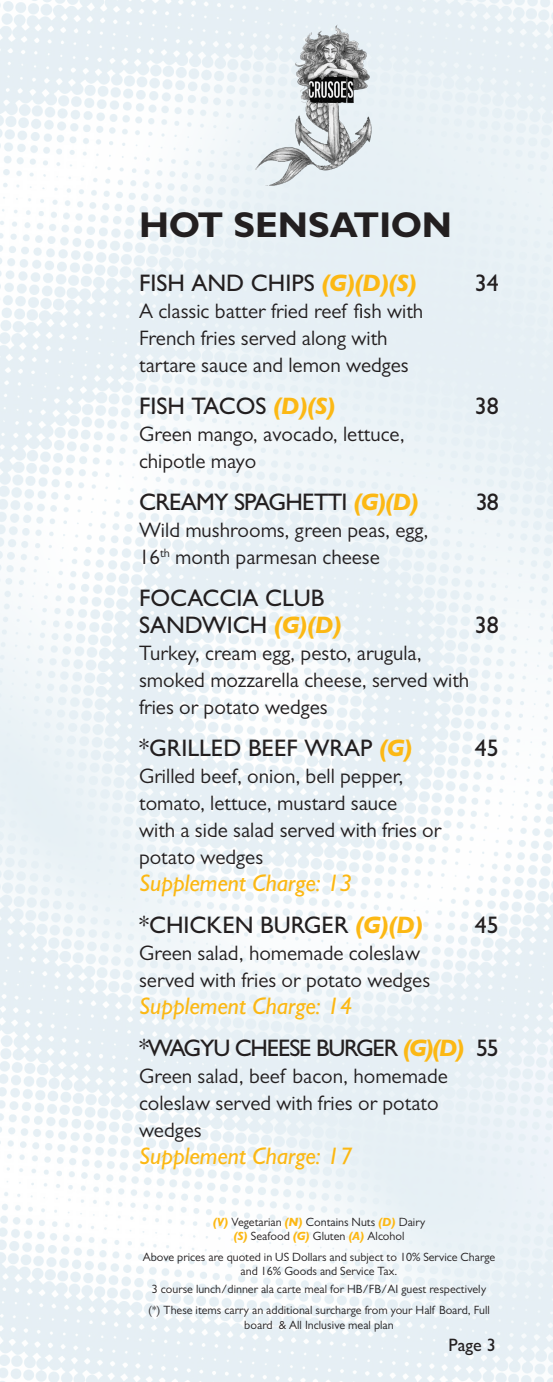
<style>
.page{position:relative;width:553px;height:1382px;background:#fff}
.page>*{position:absolute;margin:0;border:0;box-sizing:border-box;transform-origin:0 0}
.t1{font:700 36px "Gill Sans";color:#231f20}
.t2{font:500 24px "Gill Sans";color:#231f20}
.t3{font:italic 500 24px "Gill Sans";color:#fcb814}
.t4{font:500 24px "Gill Sans";letter-spacing:-.05em;color:#231f20}
.t5{font:500 24px "Gill Sans";letter-spacing:-.03em;color:#231f20}
.t6{font:21px/27px "Gill Sans";color:#231f20}
.t7{font:500 18px "Gill Sans";color:#231f20}
.t8{font:12px/14.4px "Gill Sans";color:#231f20;text-align:center}
.s1{font-weight:800;font-style:italic;color:#fcb814}
</style>
<div class="page">
<img style="left:0;top:0;width:553px;height:1382px">
<img style="left:254px;top:21px;width:130px;height:179px">
<p class="t1" style="left:139px;top:203px;width:314px">HOT SENSATION</p>
<p class="t2" style="left:139px;top:269px;width:279px">FISH AND CHIPS <span class="s1">(G)(D)(S)</span></p>
<p class="t2" style="left:475px;top:269px;width:25px">34</p>
<p class="t6" style="left:139px;top:297px;width:286px">A classic batter fried reef fish with</p>
<p class="t6" style="left:139px;top:324px;width:250px">French fries served along with</p>
<p class="t6" style="left:139px;top:351px;width:271px">tartare sauce and lemon wedges</p>
<p class="t2" style="left:139px;top:392px;width:197px">FISH TACOS <span class="s1">(D)(S)</span></p>
<p class="t2" style="left:475px;top:392px;width:25px">38</p>
<p class="t6" style="left:139px;top:420px;width:267px">Green mango, avocado, lettuce,</p>
<p class="t6" style="left:139px;top:447px;width:119px">chipotle mayo</p>
<p class="t5" style="left:139px;top:488px;width:281px">CREAMY SPAGHETTI <span class="s1">(G)(D)</span></p>
<p class="t2" style="left:475px;top:488px;width:25px">38</p>
<p class="t6" style="left:139px;top:516px;width:291px">Wild mushrooms, green peas, egg,</p>
<p class="t6" style="left:139px;top:543px;width:242px">16<sup>th</sup> month parmesan cheese</p>
<p class="t2" style="left:139px;top:584px;width:187px">FOCACCIA CLUB</p>
<p class="t2" style="left:139px;top:611px;width:204px">SANDWICH <span class="s1">(G)(D)</span></p>
<p class="t2" style="left:475px;top:611px;width:25px">38</p>
<p class="t6" style="left:139px;top:639px;width:332px">Turkey, cream egg, pesto, arugula, smoked mozzarella cheese, served with fries or potato wedges</p>
<p class="t2" style="left:139px;top:734px;width:274px">*GRILLED BEEF WRAP <span class="s1">(G)</span></p>
<p class="t2" style="left:475px;top:734px;width:25px">45</p>
<p class="t6" style="left:139px;top:762px;width:266px">Grilled beef, onion, bell pepper,</p>
<p class="t6" style="left:139px;top:789px;width:259px">tomato, lettuce, mustard sauce</p>
<p class="t6" style="left:139px;top:816px;width:304px">with a side salad served with fries or potato wedges</p>
<p class="t3" style="left:139px;top:869px;width:215px">Supplement Charge: 13</p>
<p class="t2" style="left:139px;top:911px;width:285px">*CHICKEN BURGER <span class="s1">(G)(D)</span></p>
<p class="t2" style="left:475px;top:911px;width:25px">45</p>
<p class="t6" style="left:139px;top:939px;width:282px">Green salad, homemade coleslaw</p>
<p class="t6" style="left:139px;top:966px;width:292px">served with fries or potato wedges</p>
<p class="t3" style="left:139px;top:992px;width:215px">Supplement Charge: 14</p>
<p class="t4" style="left:139px;top:1034px;width:361px">*WAGYU CHEESE BURGER <span class="s1">(G)(D)</span> 55</p>
<p class="t6" style="left:139px;top:1062px;width:310px">Green salad, beef bacon, homemade coleslaw served with fries or potato wedges</p>
<p class="t3" style="left:139px;top:1142px;width:215px">Supplement Charge: 17</p>
<p class="t8" style="left:213px;top:1214px;width:214px"><span class="s1">(V)</span> Vegetarian <span class="s1">(N)</span> Contains Nuts <span class="s1">(D)</span> Dairy <span class="s1">(S)</span> Seafood <span class="s1">(G)</span> Gluten <span class="s1">(A)</span> Alcohol</p>
<p class="t8" style="left:143px;top:1250px;width:354px">Above prices are quoted in US Dollars and subject to 10% Service Charge and 16% Goods and Service Tax.</p>
<p class="t8" style="left:148px;top:1279px;width:343px;line-height:21px">3 course lunch/dinner ala carte meal for HB/FB/AI guest respectively (*) These items carry an additional surcharge from your Half Board, Full</p>
<p class="t8" style="left:244px;top:1317px;width:151px">board &amp; All Inclusive meal plan</p>
<p class="t7" style="left:448px;top:1334px;width:49px">Page 3</p>
</div>
